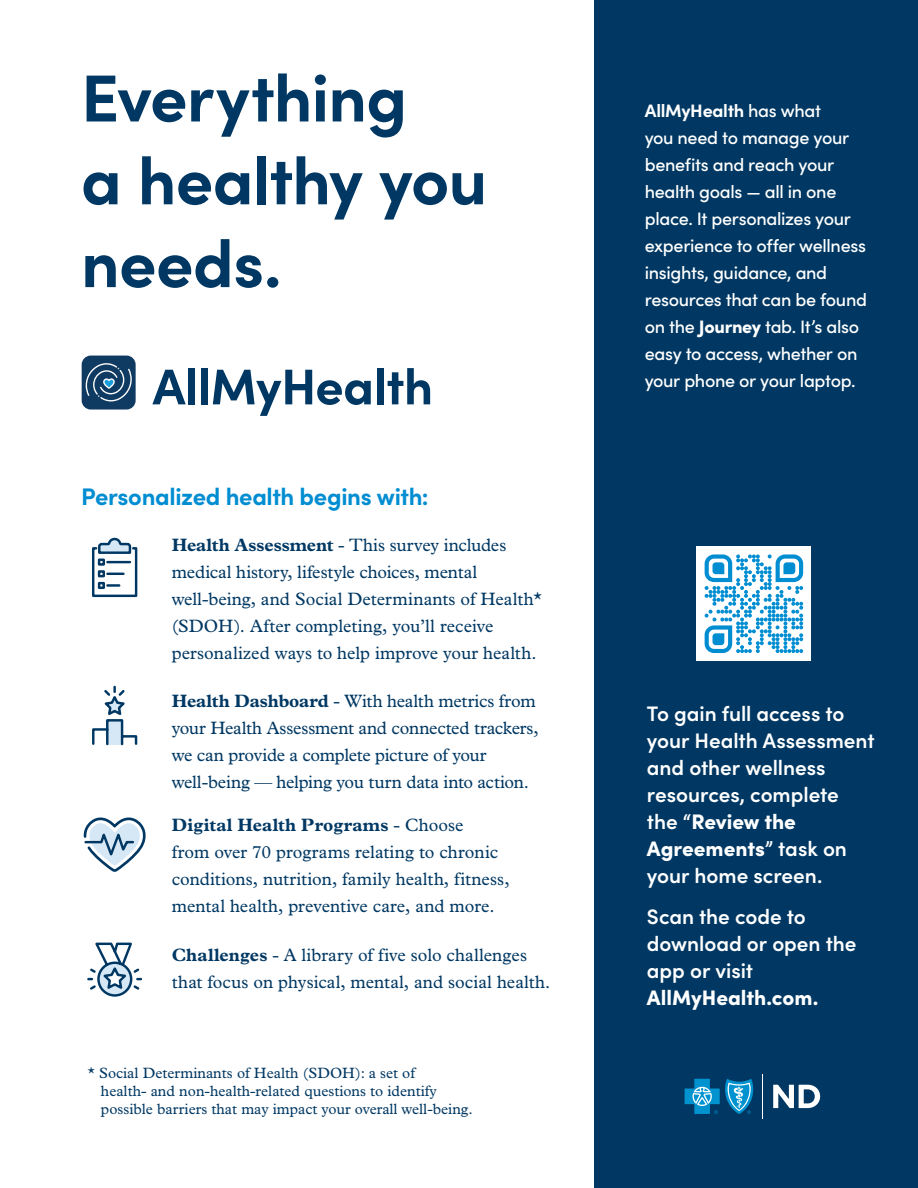
<style>
.page{position:relative;width:918px;height:1188px;background:#fff}
.page>*{position:absolute;margin:0;border:0;box-sizing:border-box;transform-origin:0 0}
.t1{font:700 66.6px/82.8px "Sofia Pro";letter-spacing:-.01em;color:#003863}
.t2{font:700 50.25px "Sofia Pro";letter-spacing:-.01em;color:#003863}
.t3{font:700 24px "Sofia Pro";letter-spacing:-.015em;color:#008dd1}
.t4{font:600 21px/27px "Sofia Pro";letter-spacing:-.005em;color:#fff}
.t5{font:18px/27px "Plantin MT Pro";letter-spacing:-.005em;color:#003863}
.t6{font:500 18px/27px "Sofia Pro";letter-spacing:-.02em;color:#fff}
.t7{font:15px/18px "Plantin MT Pro";color:#003863}
.s1{font-weight:700}
.s2{font-weight:900}
</style>
<div class="page">
<svg style="left:87px;top:942px;width:55px;height:55px"></svg>
<svg style="left:83px;top:817px;width:63px;height:55px"></svg>
<svg style="left:92px;top:537px;width:46px;height:61px"></svg>
<svg style="left:92px;top:685px;width:46px;height:61px"></svg>
<div style="left:594px;top:0;width:324px;height:1188px;background:#003863"></div>
<svg style="left:773px;top:1085px;width:47px;height:23px"></svg>
<hr style="left:762px;top:1074px;width:1px;height:45px;background:#fff">
<svg style="left:685px;top:1079px;width:69px;height:35px"></svg>
<div style="left:697px;top:547px;width:114px;height:114px;background:#fff"></div>
<svg style="left:705px;top:554px;width:98px;height:99px"></svg>
<div style="left:82px;top:356px;width:54px;height:54px;background:#0f3a62;border-radius:9px"></div>
<svg style="left:86px;top:363px;width:46px;height:38px"></svg>
<p class="t1" style="left:81px;top:51px;width:408px">Everything<br>a healthy you needs.</p>
<p class="t2" style="left:153px;top:348px;width:282px">AllMyHealth</p>
<p class="t3" style="left:81px;top:478px;width:349px">Personalized health begins with:</p>
<p class="t5" style="left:172px;top:531px;width:372px"><span class="s1">Health Assessment</span> - This survey includes medical history, lifestyle choices, mental well-being, and Social Determinants of Health* (SDOH). After completing, you’ll receive personalized ways to help improve your health.</p>
<p class="t5" style="left:172px;top:687px;width:368px"><span class="s1">Health Dashboard</span> - With health metrics from your Health Assessment and connected trackers, we can provide a complete picture of your well-being — helping you turn data into action.</p>
<p class="t5" style="left:172px;top:812px;width:339px"><span class="s1">Digital Health Programs</span> - Choose<br>from over 70 programs relating to chronic conditions, nutrition, family health, fitness, mental health, preventive care, and more.</p>
<p class="t5" style="left:172px;top:942px;width:380px"><span class="s1">Challenges</span> - A library of five solo challenges that focus on physical, mental, and social health.</p>
<p class="t7" style="left:101px;top:1064px;width:373px;text-indent:-14px">* Social Determinants of Health (SDOH): a set of<br>health- and non-health-related questions to identify possible barriers that may impact your overall well-being.</p>
<p class="t6" style="left:645px;top:96px;width:224px"><span class="s1">AllMyHealth</span> has what<br>you need to manage your benefits and reach your health goals — all in one place. It personalizes your experience to offer wellness insights, guidance, and resources that can be found on the <span class="s2">Journey</span> tab. It’s also easy to access, whether on your phone or your laptop.</p>
<p class="t4" style="left:647px;top:698px;width:229px">To gain full access to your Health Assessment and other wellness resources, complete the “<span class="s2">Review the<br>Agreements</span>” task on your home screen.</p>
<p class="t4" style="left:647px;top:902px;width:211px">Scan the code to download or open the app or visit<br><span class="s2">AllMyHealth.com.</span></p>
</div>
